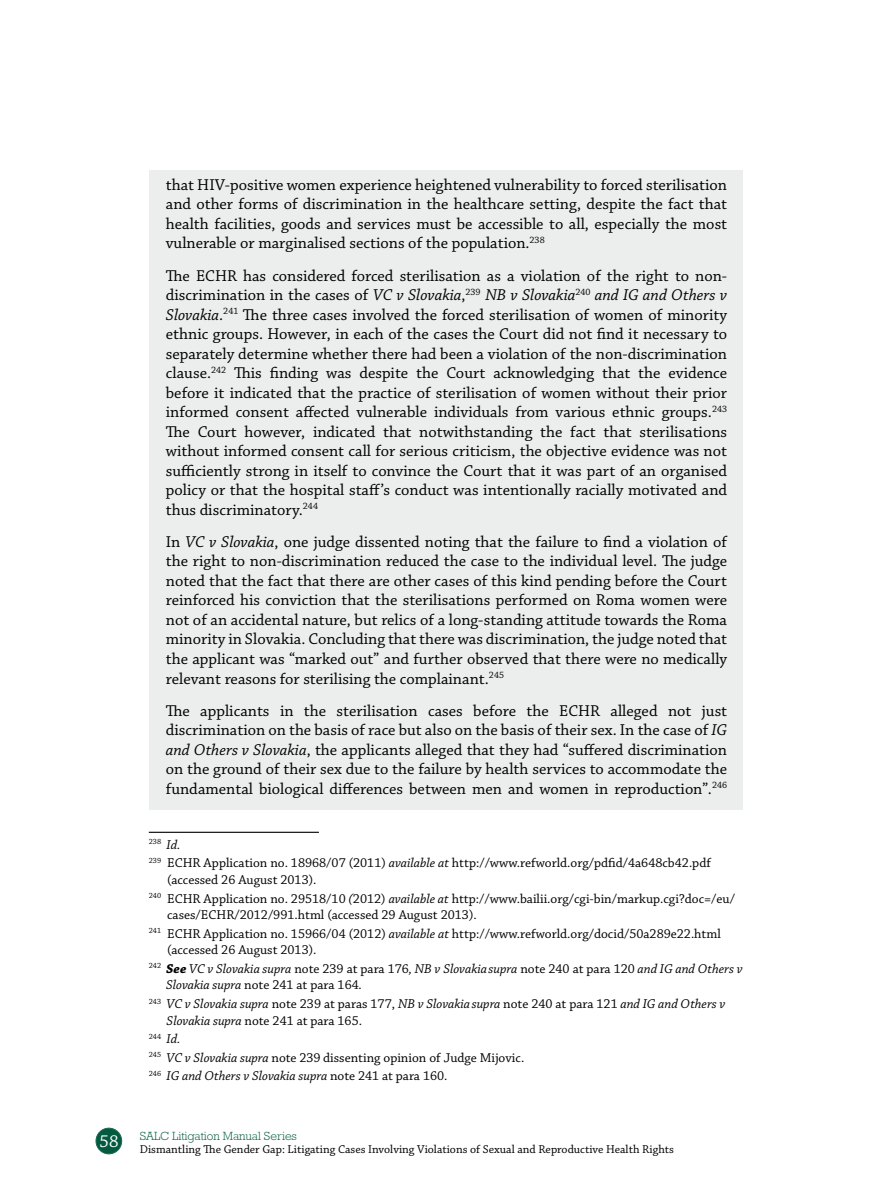
<style>
.page{position:relative;width:893px;height:1191px;background:#fff}
.page>*{position:absolute;margin:0;border:0;box-sizing:border-box;transform-origin:0 0}
.t1{font:18px "Chaparral Pro";color:#fff}
.t2{font:16.5px/19.5px "Chaparral Pro";color:#000;text-align:justify}
.t3{font:13.5px/16.5px "Chaparral Pro";color:#000}
.t4{font:italic 13.5px/16.5px "Chaparral Pro";color:#000}
.t5{font:12px "Chaparral Pro";color:#000}
.t6{font:300 12px "Rockwell";color:#035a3f}
.t7{font:7.8px "Chaparral Pro";color:#000}
.s1{font-style:italic}
.s2{font-style:italic;font-size:13.5px}
.s3{font-weight:700}
.s4{font-style:normal}
</style>
<div class="page">
<div style="left:96px;top:1128px;width:26px;height:25px;background:#035a3f;border-radius:50%"></div>
<div style="left:96px;top:1128px;width:26px;height:26px;border:1px solid #1c6a52;border-radius:50%"></div>
<div style="left:149px;top:170px;width:594px;height:639px;background:#eceded"></div>
<hr style="left:149px;top:831px;width:170px;height:2px;background:#000">
<p class="t1" style="left:100px;top:1131px;width:20px">58</p>
<p class="t2" style="left:166px;top:175px;width:563px">that HIV-positive women experience heightened vulnerability to forced sterilisation and other forms of discrimination in the healthcare setting, despite the fact that health facilities, goods and services must be accessible to all, especially the most vulnerable or marginalised sections of the population.<sup>238</sup></p>
<p class="t2" style="left:166px;top:266px;width:563px">The ECHR has considered forced sterilisation as a violation of the right to non&shy;discrimination in the cases of <span class="s1">VC v Slovakia</span>,<sup>239</sup> <span class="s1">NB v Slovakia</span><sup>240</sup> <span class="s1">and IG and Others v Slovakia</span>.<sup>241</sup> The three cases involved the forced sterilisation of women of minority ethnic groups. However, in each of the cases the Court did not find it necessary to separately determine whether there had been a violation of the non-discrimination clause.<sup>242</sup> This finding was despite the Court acknowledging that the evidence before it indicated that the practice of sterilisation of women without their prior informed consent affected vulnerable individuals from various ethnic groups.<sup>243<br></sup>The Court however, indicated that notwithstanding the fact that sterilisations without informed consent call for serious criticism, the objective evidence was not sufficiently strong in itself to convince the Court that it was part of an organised policy or that the hospital staff’s conduct was intentionally racially motivated and thus discriminatory.<sup>244</sup></p>
<p class="t2" style="left:166px;top:532px;width:563px">In <span class="s1">VC v Slovakia</span>, one judge dissented noting that the failure to find a violation of the right to non-discrimination reduced the case to the individual level. The judge noted that the fact that there are other cases of this kind pending before the Court reinforced his conviction that the sterilisations performed on Roma women were not of an accidental nature, but relics of a long-standing attitude towards the Roma minority in Slovakia. Concluding that there was discrimination, the judge noted that the applicant was “marked out” and further observed that there were no medically relevant reasons for sterilising the complainant.<sup>245</sup></p>
<p class="t2" style="left:166px;top:701px;width:563px">The applicants in the sterilisation cases before the ECHR alleged not just discrimination on the basis of race but also on the basis of their sex. In the case of <span class="s1">IG and Others v Slovakia</span>, the applicants alleged that they had “suffered discrimination on the ground of their sex due to the failure by health services to accommodate the fundamental biological differences between men and women in reproduction”.<sup>246</sup></p>
<p class="t7" style="left:149px;top:837px;width:33px">238 <span class="s2">Id.</span></p>
<p class="t3" style="left:167px;top:855px;width:545px;text-indent:-18px"><sup>239</sup> ECHR Application no. 18968/07 (2011) <span class="s1">available at</span> http://www.refworld.org/pdfid/4a648cb42.pdf (accessed 26 August 2013).</p>
<p class="t3" style="left:167px;top:890px;width:569px;text-indent:-18px"><sup>240</sup> ECHR Application no. 29518/10 <span class="s1">(</span>2012) <span class="s1">available at</span> http://www.bailii.org/cgi-bin/markup.cgi?doc=/eu/ cases/ECHR/2012/991.html (accessed 29 August 2013).</p>
<p class="t3" style="left:167px;top:925px;width:555px;text-indent:-18px"><sup>241</sup> ECHR Application no. 15966/04 (2012) <span class="s1">available at</span> http://www.refworld.org/docid/50a289e22.html (accessed 26 August 2013).</p>
<p class="t4" style="left:166px;top:961px;width:578px;text-indent:-17px"><sup>242</sup> <span class="s3">See</span> VC v Slovakia supra <span class="s4">note 239 at para 176</span>, NB v Slovakia supra <span class="s4">note 240 at para 120</span> and IG and Others v<br>Slovakia supra <span class="s4">note 241 at para 164</span>.</p>
<p class="t4" style="left:167px;top:996px;width:560px;text-indent:-18px"><sup>243</sup> VC v Slovakia supra <span class="s4">note 239 at paras 177,</span> NB v Slovakia supra <span class="s4">note 240 at para 121</span> and IG and Others v<br>Slovakia supra <span class="s4">note 241 at para 165.</span></p>
<p class="t7" style="left:149px;top:1031px;width:33px">244 <span class="s2">Id.</span></p>
<p class="t3" style="left:149px;top:1048px;width:377px;line-height:18.6px"><sup>245</sup> <span class="s1">VC v Slovakia supra</span> note 239 dissenting opinion of Judge Mijovic.<br><sup>246</sup> <span class="s1">IG and Others v Slovakia supra</span> note 241 at para 160.</p>
<p class="t6" style="left:140px;top:1129px;width:159px">SALC Litigation Manual Series</p>
<p class="t5" style="left:140px;top:1143px;width:536px">Dismantling The Gender Gap: Litigating Cases Involving Violations of Sexual and Reproductive Health Rights</p>
</div>
